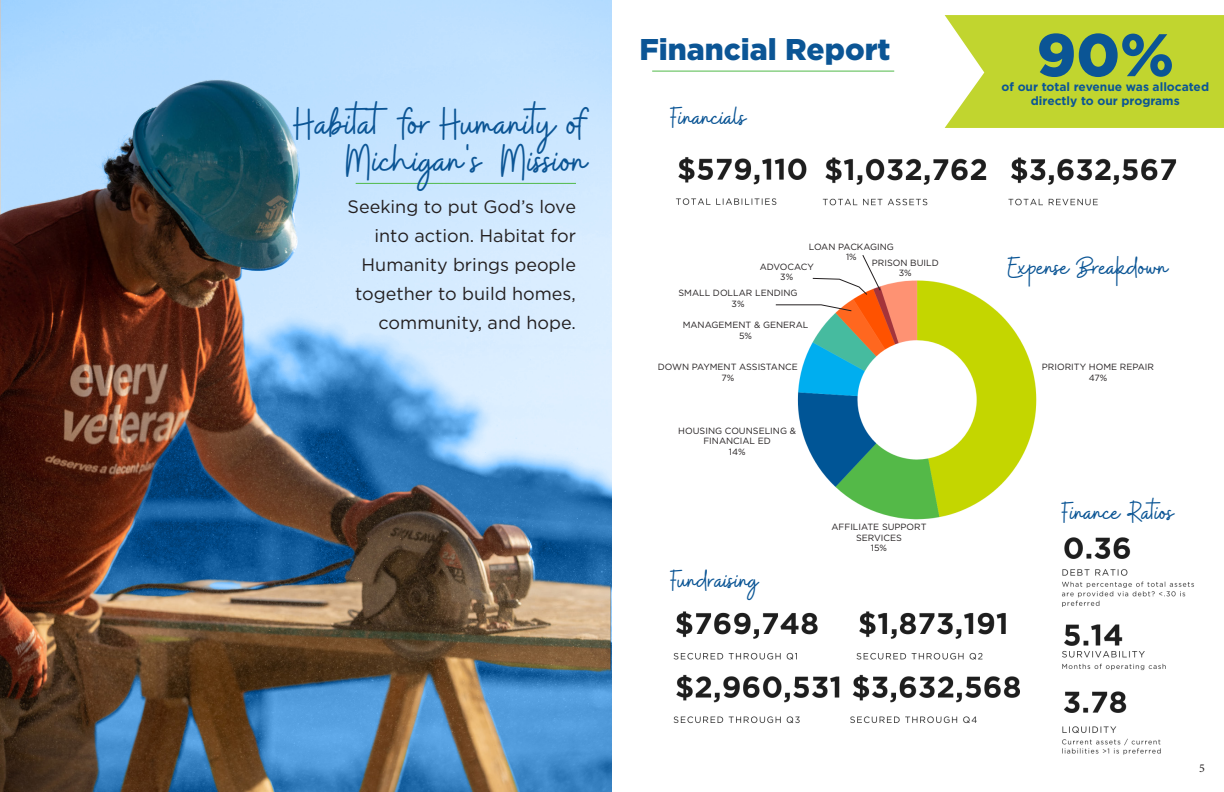
<style>
.page{position:relative;width:1224px;height:792px;background:#fff}
.page>*{position:absolute;margin:0;border:0;box-sizing:border-box;transform-origin:0 0}
.t1{font:900 60px "Gotham";color:#0b5595}
.t2{font:46px/36.8px "Buffalo";letter-spacing:-.05em;color:#0b5595;text-align:right}
.t3{font:30px "Buffalo";letter-spacing:-.055em;color:#0b5595}
.t4{font:900 30px "Gotham";color:#0b5595}
.t5{font:18px/29px "Gotham";color:#231f20;text-align:right}
.t6{font:700 12px "Gotham";color:#0b5595}
.t7{font:12px "Minion Pro";color:#231f20}
.t8{font:9px/10.8px "Gotham";color:#231f20;text-align:center}
</style>
<div class="page">
<img style="left:673px;top:537px;width:521px;height:218px">
<img style="left:797px;top:280px;width:240px;height:240px">
<img style="left:675px;top:157px;width:502px;height:49px">
<img style="left:1px;top:0;width:611px;height:792px">
<hr style="left:356px;top:183px;width:220px;height:1px;background:#50b949">
<hr style="left:652px;top:71px;width:242px;height:1px;background:#50b949">
<svg style="left:812px;top:255px;width:69px;height:41px"></svg>
<svg style="left:775px;top:304px;width:78px;height:8px"></svg>
<svg style="left:945px;top:15px;width:279px;height:113px;background:#c5d73d"></svg>
<p class="t2" style="left:293px;top:106px;width:298px">Habitat for Humanity of<br>Michigan's Mission</p>
<p class="t5" style="left:348px;top:192px;width:230px">Seeking to put God’s love into action. Habitat for<br>Humanity brings people together to build homes, community, and hope.</p>
<p class="t4" style="left:639px;top:29px;width:253px">Financial Report</p>
<p class="t3" style="left:670px;top:100px;width:79px">Financials</p>
<p class="t8" style="left:809px;top:241px;width:87px">LOAN PACKAGING</p>
<p class="t8" style="left:846px;top:252px;width:12px">1%</p>
<p class="t8" style="left:872px;top:257px;width:68px">PRISON BUILD</p>
<p class="t8" style="left:899px;top:268px;width:15px">3%</p>
<p class="t8" style="left:760px;top:261px;width:56px">ADVOCACY<br>3%</p>
<p class="t8" style="left:678px;top:287px;width:121px">SMALL DOLLAR LENDING</p>
<p class="t8" style="left:732px;top:298px;width:15px">3%</p>
<p class="t8" style="left:683px;top:319px;width:127px">MANAGEMENT &amp; GENERAL</p>
<p class="t8" style="left:739px;top:330px;width:15px">5%</p>
<p class="t8" style="left:658px;top:361px;width:142px">DOWN PAYMENT ASSISTANCE</p>
<p class="t8" style="left:721px;top:372px;width:14px">7%</p>
<p class="t8" style="left:678px;top:425px;width:119px">HOUSING COUNSELING &amp;<br>FINANCIAL ED</p>
<p class="t8" style="left:729px;top:446px;width:18px">14%</p>
<p class="t3" style="left:670px;top:563px;width:91px">Fundraising</p>
<p class="t8" style="left:831px;top:521px;width:97px">AFFILIATE SUPPORT<br>SERVICES<br>15%</p>
<p class="t1" style="left:1037px;top:14px;width:139px">90%</p>
<p class="t6" style="left:1031px;top:93px;width:150px">directly to our programs</p>
<p class="t6" style="left:1002px;top:78px;width:209px">of our total revenue was allocated</p>
<p class="t3" style="left:1008px;top:251px;width:163px">Expense Breakdown</p>
<p class="t8" style="left:1042px;top:361px;width:114px">PRIORITY HOME REPAIR</p>
<p class="t8" style="left:1089px;top:372px;width:20px">47%</p>
<p class="t3" style="left:1062px;top:495px;width:115px">Finance Ratios</p>
<p class="t7" style="left:1199px;top:760px;width:7px">5</p>
</div>
